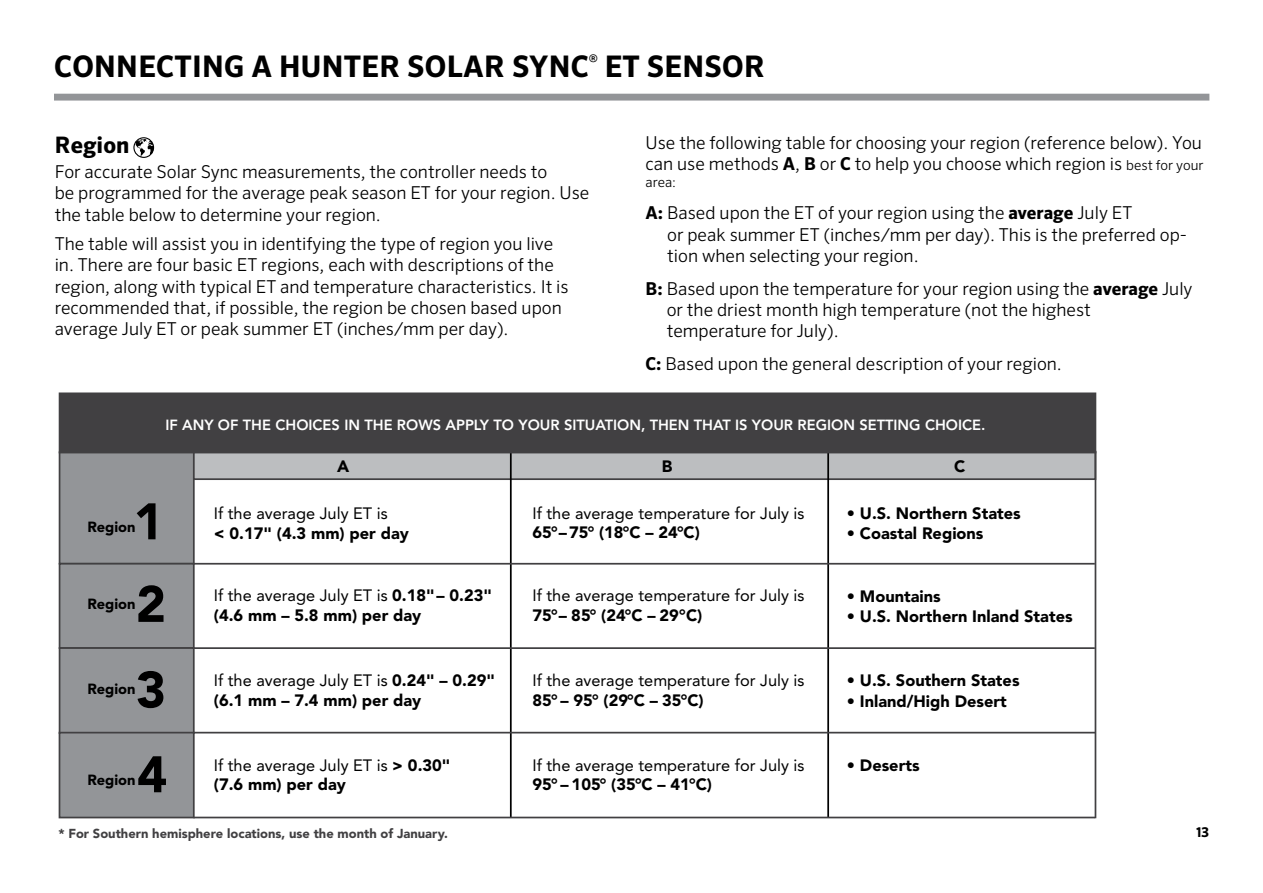
<style>
.page{position:relative;width:1263px;height:893px;background:#fff}
.page>*{position:absolute;margin:0;border:0;box-sizing:border-box;transform-origin:0 0}
.t1{font:900 50.85px "Avenir LT Std";color:#000}
.t2{font:700 29.85px "Sero Pro";letter-spacing:.01em;color:#000}
.t3{font:700 22.8px "Sero Pro";color:#000}
.t4{font:300 17.85px/21.3px "Sero Pro";color:#000}
.t5{font:900 16.35px/19.6px "Avenir LT Std";color:#000}
.t6{font:16.35px "Avenir LT Std";color:#000}
.t7{font:800 14.7px "Avenir LT Std";color:#fff}
.t8{font:900 14.7px "Avenir LT Std";color:#000}
.t9{font:300 13.8px "Sero Pro";color:#000}
.t10{font:700 13.5px "Sero Pro";color:#000}
.t11{font:900 12.9px "Avenir LT Std";color:#414042}
.s1{font-weight:700}
.s2{font-size:13.8px}
.s3{font-weight:400}
.s4{font-weight:900}
</style>
<div class="page">
<div style="left:133px;top:137px;width:21px;height:21px;border:1px solid #000;border-radius:50%"></div>
<svg style="left:135px;top:139px;width:19px;height:18px"></svg>
<div style="left:60px;top:452px;width:134px;height:112px;background:#939598"></div>
<div style="left:59px;top:451px;width:136px;height:113px;border:2px solid #414042"></div>
<div style="left:194px;top:452px;width:901px;height:27px;background:#bcbec0"></div>
<div style="left:193px;top:451px;width:903px;height:29px;border:2px solid #414042"></div>
<div style="left:60px;top:564px;width:134px;height:84px;background:#939598"></div>
<div style="left:59px;top:563px;width:136px;height:86px;border:2px solid #414042"></div>
<div style="left:60px;top:648px;width:134px;height:85px;background:#939598"></div>
<div style="left:59px;top:647px;width:136px;height:87px;border:2px solid #414042"></div>
<div style="left:59px;top:733px;width:135px;height:84px;background:#939598"></div>
<div style="left:59px;top:732px;width:136px;height:86px;border:2px solid #414042"></div>
<hr style="left:1094px;top:451px;width:2px;height:367px;background:#414042">
<hr style="left:510px;top:453px;width:2px;height:365px;background:#000">
<hr style="left:827px;top:453px;width:2px;height:365px;background:#000">
<hr style="left:193px;top:563px;width:902px;height:2px;background:#414042">
<hr style="left:193px;top:647px;width:902px;height:2px;background:#414042">
<hr style="left:193px;top:732px;width:902px;height:1px;background:#414042">
<hr style="left:193px;top:817px;width:902px;height:1px;background:#414042">
<div style="left:60px;top:393px;width:1035px;height:59px;background:#414042"></div>
<div style="left:59px;top:392px;width:1037px;height:61px;border:2px solid #414042"></div>
<div style="left:54px;top:94px;width:1155px;height:7px;background:#939598"></div>
<h2 class="t2" style="left:54px;top:55px;width:712px">CONNECTING A HUNTER SOLAR SYNC<sup>®</sup> ET SENSOR</h2>
<p class="t3" style="left:55px;top:136px;width:76px">Region</p>
<p class="t4" style="left:55px;top:162px;width:536px">For accurate Solar Sync measurements, the controller needs to<br>be programmed for the average peak season ET for your region. Use the table below to determine your region.</p>
<p class="t4" style="left:55px;top:234px;width:515px">The table will assist you in identifying the type of region you live in. There are four basic ET regions, each with descriptions of the region, along with typical ET and temperature characteristics. It is recommended that, if possible, the region be chosen based upon average July ET or peak summer ET (inches/mm per day).</p>
<p class="t4" style="left:645px;top:133px;width:559px">Use the following table for choosing your region (reference below). You can use methods <span class="s1">A</span>, <span class="s1">B</span> or <span class="s1">C</span> to help you choose which region is <span class="s2">best for your</span></p>
<p class="t9" style="left:645px;top:176px;width:32px">area:</p>
<p class="t4" style="left:667px;top:204px;width:521px;text-indent:-22px"><span class="s1">A:</span> Based upon the ET of your region using the <span class="s1">average</span> July ET<br>or peak summer ET (inches/mm per day). This is the preferred op&shy;tion when selecting your region.</p>
<p class="t4" style="left:667px;top:279px;width:527px;text-indent:-21px"><span class="s1">B:</span> Based upon the temperature for your region using the <span class="s1">average</span> July or the driest month high temperature (not the highest temperature for July).</p>
<p class="t4" style="left:645px;top:354px;width:418px"><span class="s1">C:</span> Based upon the general description of your region.</p>
<p class="t7" style="left:165px;top:419px;width:822px">IF ANY OF THE CHOICES IN THE ROWS APPLY TO YOUR SITUATION, THEN THAT IS YOUR REGION SETTING CHOICE.</p>
<p class="t5" style="left:337px;top:457px;width:14px">A</p>
<p class="t5" style="left:662px;top:457px;width:12px">B</p>
<p class="t5" style="left:954px;top:457px;width:13px">C</p>
<h1 class="t1" style="left:134px;top:491px;width:32px">1</h1>
<p class="t8" style="left:87px;top:518px;width:50px">Region</p>
<p class="t6" style="left:214px;top:506px;width:175px">If the average July ET is</p>
<p class="t5" style="left:214px;top:523px;width:197px">&lt; 0.17" (4.3 mm) per day</p>
<p class="t6" style="left:533px;top:506px;width:273px">If the average temperature for July is</p>
<p class="t5" style="left:533px;top:523px;width:169px">65°–75° (18°C – 24°C)</p>
<p class="t5" style="left:847px;top:503px;width:175px">• U.S. Northern States</p>
<p class="t5" style="left:847px;top:524px;width:138px">• Coastal Regions</p>
<h1 class="t1" style="left:136px;top:573px;width:32px">2</h1>
<p class="t8" style="left:87px;top:594px;width:50px">Region</p>
<h1 class="t1" style="left:136px;top:659px;width:32px">3</h1>
<p class="t8" style="left:87px;top:680px;width:50px">Region</p>
<h1 class="t1" style="left:137px;top:744px;width:32px">4</h1>
<p class="t8" style="left:87px;top:771px;width:50px">Region</p>
<p class="t5" style="left:214px;top:586px;width:280px"><span class="s3">If the average July ET is</span> 0.18" – 0.23" (4.6 mm – 5.8 mm) per day</p>
<p class="t6" style="left:533px;top:589px;width:273px">If the average temperature for July is</p>
<p class="t5" style="left:533px;top:605px;width:171px">75°– 85° (24°C – 29°C)</p>
<p class="t5" style="left:847px;top:586px;width:95px">• Mountains</p>
<p class="t5" style="left:847px;top:606px;width:227px">• U.S. Northern Inland States</p>
<p class="t5" style="left:214px;top:670px;width:283px"><span class="s3">If the average July ET is</span> 0.24" – 0.29" (6.1 mm – 7.4 mm) per day</p>
<p class="t6" style="left:533px;top:673px;width:273px">If the average temperature for July is</p>
<p class="t5" style="left:533px;top:690px;width:173px">85° – 95° (29°C – 35°C)</p>
<p class="t5" style="left:847px;top:671px;width:174px">• U.S. Southern States</p>
<p class="t5" style="left:847px;top:691px;width:162px">• Inland/High Desert</p>
<p class="t6" style="left:533px;top:758px;width:273px">If the average temperature for July is</p>
<p class="t5" style="left:533px;top:775px;width:181px">95° – 105° (35°C – 41°C)</p>
<p class="t6" style="left:214px;top:758px;width:238px">If the average July ET is <span class="s4">&gt; 0.30"</span></p>
<p class="t5" style="left:847px;top:755px;width:74px">• Deserts</p>
<p class="t5" style="left:214px;top:775px;width:134px">(7.6 mm) per day</p>
<p class="t11" style="left:59px;top:826px;width:391px">* For Southern hemisphere locations, use the month of January.</p>
<p class="t10" style="left:1196px;top:826px;width:14px">13</p>
</div>
